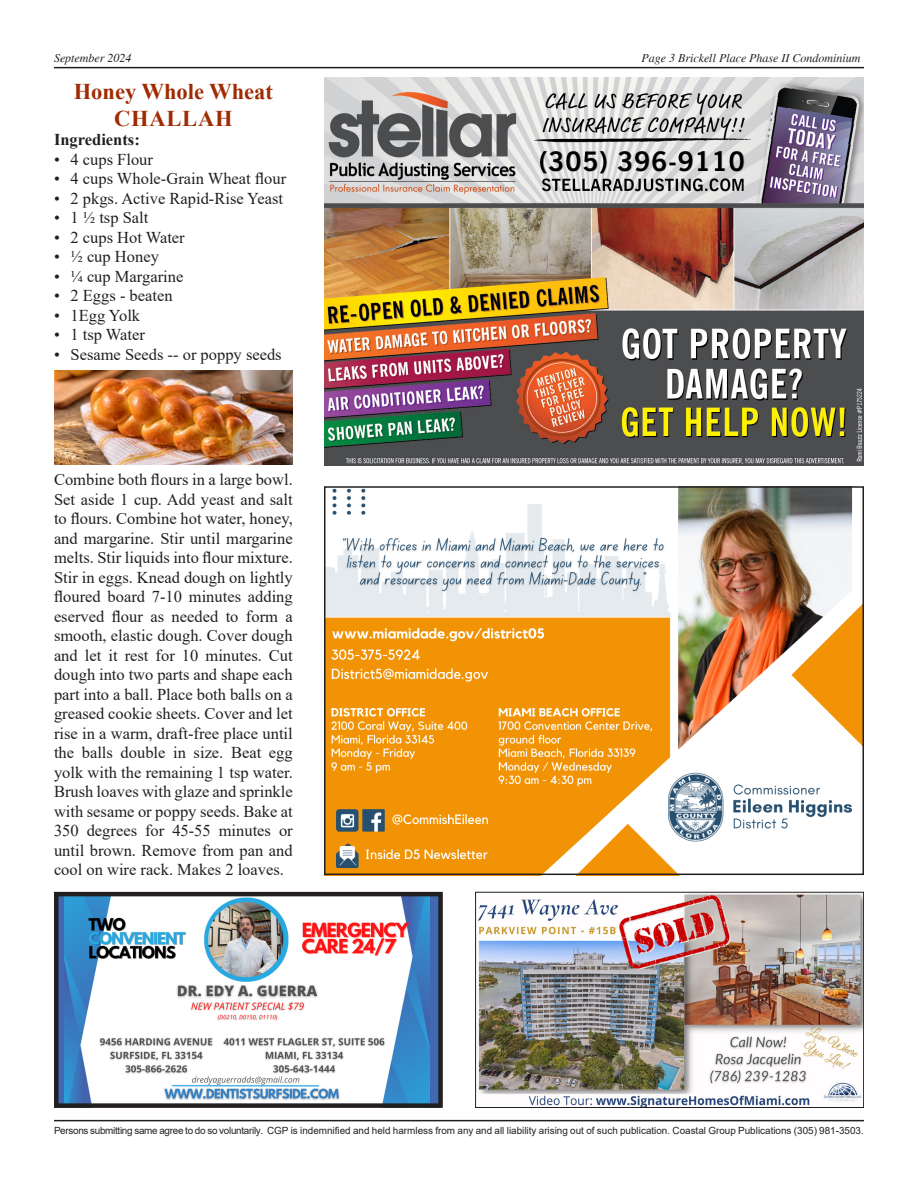
<style>
.page{position:relative;width:918px;height:1188px;background:#fff}
.page>*{position:absolute;margin:0;border:0;box-sizing:border-box;transform-origin:0 0}
.t1{font:700 22.5px/27px "Times New Roman";color:#a02a02;text-align:center}
.t2{font:16.5px/19.5px "Times New Roman";color:#231f20;text-align:justify}
.t3{font:700 16.5px "Times New Roman";color:#231f20}
.t4{font:italic 12px "Times";color:#231f20}
.t5{font:9.9px "Arial";color:#231f20}
</style>
<div class="page">
<img style="left:477px;top:894px;width:385px;height:212px">
<div style="left:475px;top:892px;width:389px;height:216px;border:1px solid #231f20"></div>
<hr style="left:54px;top:67px;width:810px;height:1px;background:#231f20">
<img style="left:324px;top:77px;width:540px;height:389px">
<div style="left:54px;top:892px;width:384px;height:216px;background:#4069b2"></div>
<img style="left:65px;top:898px;width:365px;height:204px">
<div style="left:54px;top:892px;width:389px;height:216px;border:5px solid #231f20"></div>
<hr style="left:54px;top:1120px;width:810px;height:1px;background:#231f20">
<img style="left:327px;top:489px;width:534px;height:383px">
<div style="left:324px;top:486px;width:540px;height:389px;border:2px solid #231f20"></div>
<img style="left:54px;top:370px;width:239px;height:94px">
<p class="t4" style="left:54px;top:51px;width:79px">September 2024</p>
<p class="t4" style="left:641px;top:51px;width:221px">Page 3 Brickell Place Phase II Condominium</p>
<p class="t1" style="left:74px;top:77px;width:201px">Honey Whole Wheat<br>CHALLAH</p>
<p class="t3" style="left:54px;top:128px;width:87px">Ingredients:</p>
<p class="t2" style="left:54px;top:149px;width:100px">• 4 cups Flour</p>
<p class="t2" style="left:54px;top:169px;width:234px">• 4 cups Whole-Grain Wheat flour</p>
<p class="t2" style="left:54px;top:188px;width:231px">• 2 pkgs. Active Rapid-Rise Yeast</p>
<p class="t2" style="left:54px;top:208px;width:96px">• 1 ½ tsp Salt</p>
<p class="t2" style="left:54px;top:227px;width:132px">• 2 cups Hot Water</p>
<p class="t2" style="left:54px;top:247px;width:106px">• ½ cup Honey</p>
<p class="t2" style="left:54px;top:266px;width:131px">• ¼ cup Margarine</p>
<p class="t2" style="left:54px;top:286px;width:120px">• 2 Eggs - beaten</p>
<p class="t2" style="left:54px;top:305px;width:88px">• 1Egg Yolk</p>
<p class="t2" style="left:54px;top:325px;width:92px">• 1 tsp Water</p>
<p class="t2" style="left:54px;top:344px;width:229px">• Sesame Seeds -- or poppy seeds</p>
<p class="t2" style="left:54px;top:469px;width:240px">Combine both flours in a large bowl.<br>Set aside 1 cup. Add yeast and salt to flours. Combine hot water, honey, and margarine. Stir until margarine melts. Stir liquids into flour mixture.<br>Stir in eggs. Knead dough on lightly floured board 7-10 minutes adding eserved flour as needed to form a smooth, elastic dough. Cover dough and let it rest for 10 minutes. Cut dough into two parts and shape each part into a ball. Place both balls on a greased cookie sheets. Cover and let rise in a warm, draft-free place until the balls double in size. Beat egg yolk with the remaining 1 tsp water.<br>Brush loaves with glaze and sprinkle with sesame or poppy seeds. Bake at 350 degrees for 45-55 minutes or until brown. Remove from pan and cool on wire rack. Makes 2 loaves.</p>
<p class="t5" style="left:54px;top:1124px;width:811px">Persons submitting same agree to do so voluntarily. CGP is indemnified and held harmless from any and all liability arising out of such publication. Coastal Group Publications (305) 981-3503.</p>
</div>
